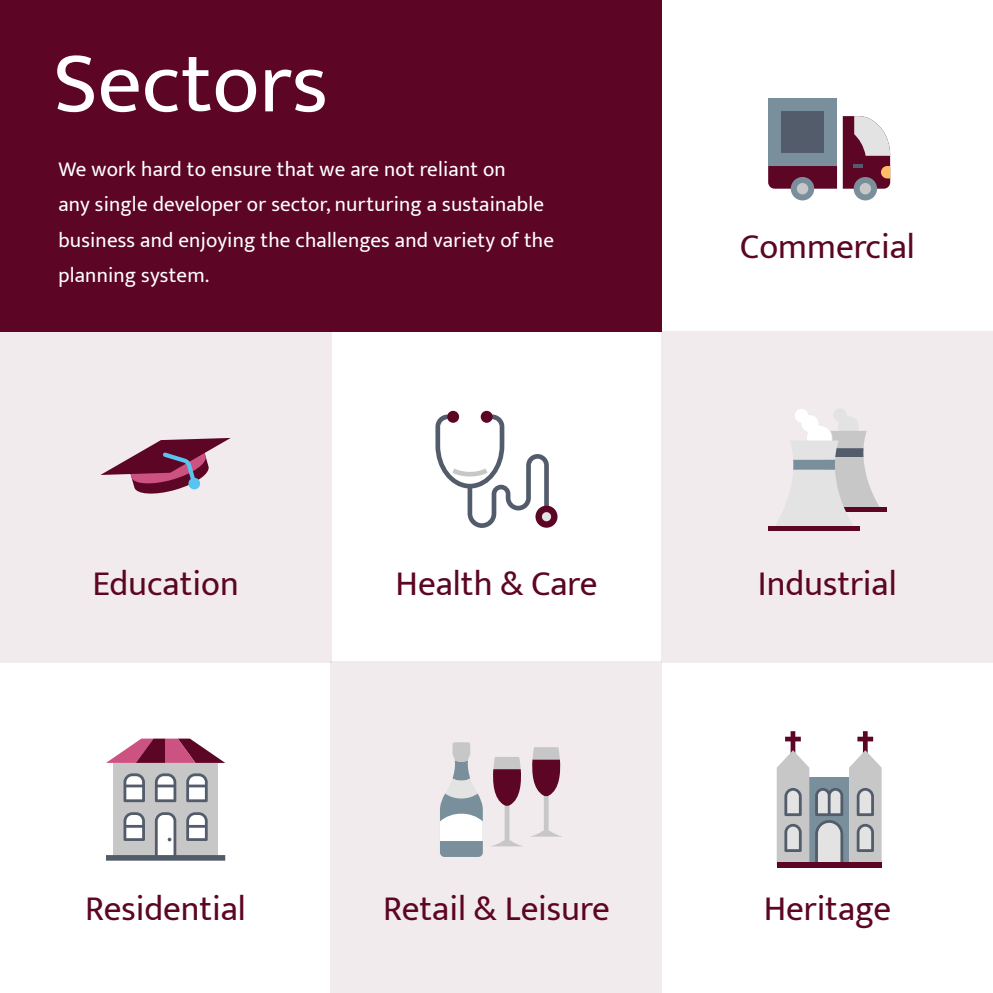
<style>
.page{position:relative;width:993px;height:993px;background:#fff}
.page>*{position:absolute;margin:0;border:0;box-sizing:border-box;transform-origin:0 0}
.t1{font:87.5px "Mukta Mahee";color:#fff}
.t2{font:35px "Mukta Mahee";color:#5d0524}
.t3{font:21px/35px "Mukta Mahee";letter-spacing:.01em;color:#fff}
.s1{font-family:"Mukta"}
</style>
<div class="page">
<div style="left:0;top:0;width:661px;height:331px;background:#5d0524"></div>
<div style="left:331px;top:661px;width:331px;height:331px;background:#f2ebed"></div>
<div style="left:661px;top:331px;width:331px;height:331px;background:#f2ebed"></div>
<div style="left:0;top:331px;width:331px;height:331px;background:#f2ebed"></div>
<div style="left:113px;top:762px;width:105px;height:95px;background:#c7c7c7"></div>
<svg style="left:155px;top:773px;width:21px;height:28px"></svg>
<svg style="left:123px;top:773px;width:22px;height:28px"></svg>
<svg style="left:186px;top:773px;width:22px;height:28px"></svg>
<svg style="left:106px;top:812px;width:119px;height:48px"></svg>
<svg style="left:107px;top:738px;width:117px;height:24px"></svg>
<svg style="left:768px;top:166px;width:68px;height:23px"></svg>
<div style="left:790px;top:177px;width:24px;height:23px;background:#7a8f9c;border-radius:50%"></div>
<div style="left:796px;top:183px;width:12px;height:11px;background:#c7c7c7;border-radius:50%"></div>
<div style="left:853px;top:177px;width:23px;height:23px;background:#7a8f9c;border-radius:50%"></div>
<div style="left:859px;top:183px;width:11px;height:11px;background:#c7c7c7;border-radius:50%"></div>
<div style="left:767px;top:98px;width:69px;height:68px;background:#7a8f9c"></div>
<div style="left:781px;top:111px;width:42px;height:42px;background:#525c6b"></div>
<svg style="left:842px;top:116px;width:47px;height:73px;background:#986a79"></svg>
<svg style="left:435px;top:414px;width:113px;height:113px"></svg>
<div style="left:535px;top:505px;width:22px;height:22px;background:#5c0524;border-radius:50%"></div>
<svg style="left:541px;top:512px;width:10px;height:9px"></svg>
<div style="left:480px;top:410px;width:12px;height:12px;background:#5c0524;border-radius:50%"></div>
<div style="left:447px;top:410px;width:12px;height:12px;background:#5c0524;border-radius:50%"></div>
<svg style="left:776px;top:731px;width:105px;height:131px"></svg>
<div style="left:776px;top:862px;width:105px;height:5px;background:#5c0524"></div>
<div style="left:814px;top:507px;width:72px;height:5px;background:#5c0524"></div>
<svg style="left:776px;top:409px;width:104px;height:119px"></svg>
<div style="left:767px;top:525px;width:92px;height:5px;background:#5c0524"></div>
<svg style="left:492px;top:757px;width:30px;height:89px"></svg>
<svg style="left:532px;top:747px;width:29px;height:89px"></svg>
<svg style="left:452px;top:742px;width:18px;height:36px"></svg>
<div style="left:445px;top:778px;width:32px;height:21px;background:linear-gradient(to right,#e4e3e4,#e4e3e4);border-radius:7px"></div>
<svg style="left:440px;top:793px;width:42px;height:63px;background:#b6c1c8"></svg>
<svg style="left:100px;top:438px;width:131px;height:56px"></svg>
<h1 class="t1" style="left:53px;top:30px;width:276px">Sectors</h1>
<p class="t3" style="left:58px;top:152px;width:497px">We work hard to ensure that we are not reliant on<br>any single developer or sector, nurturing a sustainable business <span class="s1">and</span> enjoying the challenges and variety of the planning system.</p>
<h2 class="t2" style="left:739px;top:225px;width:176px">Commercial</h2>
<h2 class="t2" style="left:92px;top:562px;width:148px">Education</h2>
<h2 class="t2" style="left:395px;top:562px;width:203px">Health &amp; Care</h2>
<h2 class="t2" style="left:757px;top:562px;width:140px">Industrial</h2>
<h2 class="t2" style="left:85px;top:887px;width:162px">Residential</h2>
<h2 class="t2" style="left:383px;top:887px;width:228px">Retail &amp; Leisure</h2>
<h2 class="t2" style="left:763px;top:887px;width:129px">Heritage</h2>
</div>
